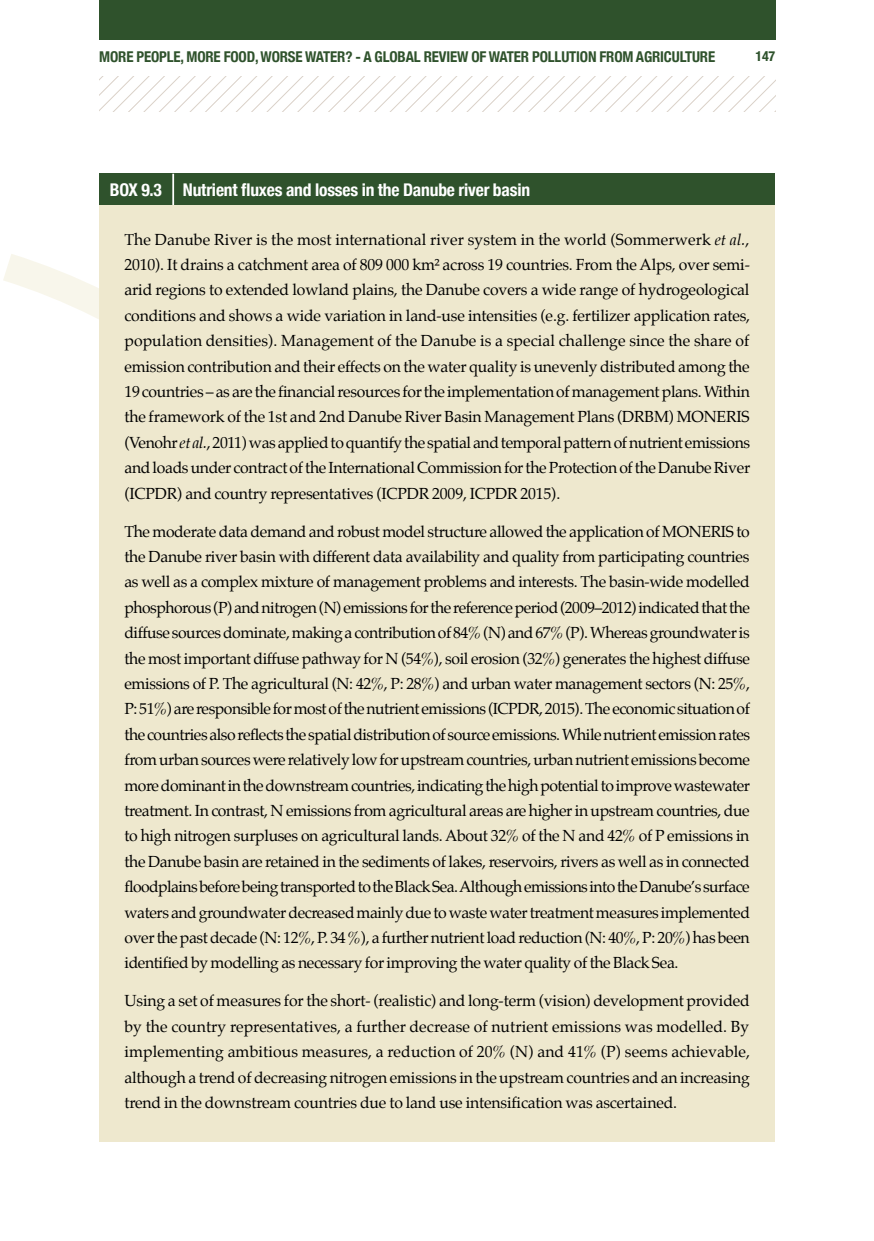
<style>
.page{position:relative;width:874px;height:1241px;background:#fff}
.page>*{position:absolute;margin:0;border:0;box-sizing:border-box;transform-origin:0 0}
.t1{font:700 condensed 17.5px "Helvetica Neue";letter-spacing:-.01em;color:#fff}
.t2{font:15.75px/25.4px "Palatino";letter-spacing:-.01em;color:#000;text-align:justify}
.t3{font:700 condensed 14.88px "Helvetica Neue";letter-spacing:-.01em;color:#2f522c}
.t4{font:700 condensed 14px "Helvetica Neue";color:#2e522c}
.s1{font-style:italic}
</style>
<div class="page">
<div style="left:100px;top:0;width:675px;height:39px;background:#2f522c"></div>
<svg style="left:100px;top:77px;width:675px;height:34px"></svg>
<svg style="left:3px;top:254px;width:97px;height:658px"></svg>
<div style="left:99px;top:174px;width:675px;height:31px;background:#2f522c"></div>
<hr style="left:172px;top:174px;width:2px;height:35px;background:#fff">
<div style="left:100px;top:205px;width:674px;height:936px;background:#eee8ce"></div>
<p class="t3" style="left:99px;top:44px;width:617px">MORE PEOPLE, MORE FOOD, WORSE WATER? - A GLOBAL REVIEW OF WATER POLLUTION FROM AGRICULTURE</p>
<p class="t4" style="left:755px;top:44px;width:21px">147</p>
<p class="t1" style="left:110px;top:175px;width:421px">BOX 9.3 NUTRIENT FLUXES AND LOSSES IN THE DANUBE RIVER BASIN</p>
<p class="t2" style="left:124px;top:226px;width:627px">The Danube River is the most international river system in the world (Sommerwerk <span class="s1">et al.</span>, 2010). It drains a catchment area of 809 000 km² across 19 countries. From the Alps, over semi&shy;arid regions to extended lowland plains, the Danube covers a wide range of hydrogeological conditions and shows a wide variation in land-use intensities (e.g. fertilizer application rates, population densities). Management of the Danube is a special challenge since the share of emission contribution and their effects on the water quality is unevenly distributed among the 19 countries – as are the financial resources for the implementation of management plans. Within the framework of the 1st and 2nd Danube River Basin Management Plans (DRBM) MONERIS (Venohr <span class="s1">et al.</span>, 2011) was applied to quantify the spatial and temporal pattern of nutrient emissions and loads under contract of the International Commission for the Protection of the Danube River (ICPDR) and country representatives (ICPDR 2009, ICPDR 2015).</p>
<p class="t2" style="left:124px;top:518px;width:627px">The moderate data demand and robust model structure allowed the application of MONERIS to the Danube river basin with different data availability and quality from participating countries as well as a complex mixture of management problems and interests. The basin-wide modelled phosphorous (P) and nitrogen (N) emissions for the reference period (2009–2012) indicated that the diffuse sources dominate, making a contribution of 84% (N) and 67% (P). Whereas groundwater is the most important diffuse pathway for N (54%), soil erosion (32%) generates the highest diffuse emissions of P. The agricultural (N: 42%, P: 28%) and urban water management sectors (N: 25%, P: 51%) are responsible for most of the nutrient emissions (ICPDR, 2015). The economic situation of the countries also reflects the spatial distribution of source emissions. While nutrient emission rates from urban sources were relatively low for upstream countries, urban nutrient emissions become more dominant in the downstream countries, indicating the high potential to improve wastewater treatment. In contrast, N emissions from agricultural areas are higher in upstream countries, due to high nitrogen surpluses on agricultural lands. About 32% of the N and 42% of P emissions in the Danube basin are retained in the sediments of lakes, reservoirs, rivers as well as in connected floodplains before being transported to the Black Sea. Although emissions into the Danube’s surface waters and groundwater decreased mainly due to waste water treatment measures implemented over the past decade (N: 12%, P. 34 %), a further nutrient load reduction (N: 40%, P: 20%) has been identified by modelling as necessary for improving the water quality of the Black Sea.</p>
<p class="t2" style="left:124px;top:988px;width:627px">Using a set of measures for the short- (realistic) and long-term (vision) development provided by the country representatives, a further decrease of nutrient emissions was modelled. By implementing ambitious measures, a reduction of 20% (N) and 41% (P) seems achievable, although a trend of decreasing nitrogen emissions in the upstream countries and an increasing trend in the downstream countries due to land use intensification was ascertained.</p>
</div>
